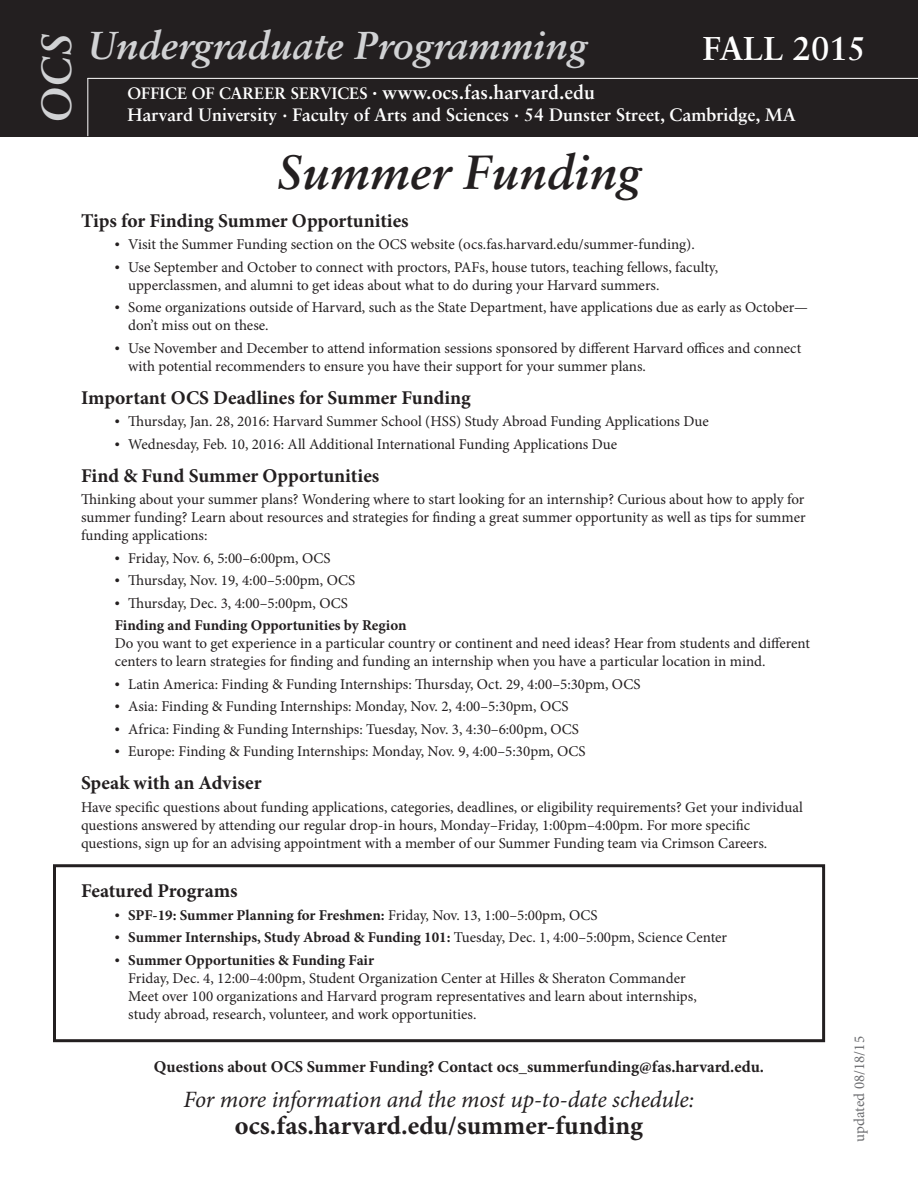
<style>
.page{position:relative;width:918px;height:1188px;background:#fff}
.page>*{position:absolute;margin:0;border:0;box-sizing:border-box;transform-origin:0 0}
.t1{font:italic 700 48px "Sabon LT Std";color:#231f20}
.t2{font:italic 700 42px "Sabon LT Std";color:#d1d2d4}
.t3{font:italic 700 39px "Sabon LT Std";color:#d1d2d4}
.t4{font:700 33px "Sabon LT Std";color:#fff}
.t5{font:700 26.25px "Minion Pro";color:#231f20}
.t6{font:italic 23.4px "Minion Pro";letter-spacing:-.01em;color:#231f20}
.t7{font:700 19.5px "Minion Pro";color:#231f20}
.t8{font:700 19.5px "Sabon LT Std";color:#fff}
.t9{font:700 18px "Sabon LT Std";color:#fff}
.t10{font:700 16.5px "Minion Pro";color:#231f20}
.t11{font:15px/18px "Minion Pro";color:#231f20}
.t12{font:700 15px "Minion Pro";color:#231f20}
.t13{font:15px "Minion Pro";color:#6c6d70}
.s1{font-size:16.5px}
.s2{font-family:"Myriad Pro";font-size:18px}
.s3{font-family:"Myriad Pro";font-weight:400;font-size:18px}
.s4{font-weight:400}
</style>
<div class="page">
<div style="left:0;top:0;width:918px;height:136px;background:#231f20"></div>
<hr style="left:87px;top:78px;width:1px;height:58px;background:#fff">
<hr style="left:87px;top:78px;width:831px;height:1px;background:#fff">
<div style="left:53px;top:864px;width:772px;height:178px;border:3px solid #231f20"></div>
<p class="t2" style="left:31px;top:123px;width:91px;rotate:-90deg">OCS</p>
<p class="t3" style="left:88px;top:22px;width:501px">Undergraduate Programming</p>
<p class="t4" style="left:703px;top:28px;width:165px">FALL 2015</p>
<p class="t8" style="left:128px;top:80px;width:469px"><span class="s1">OFFICE OF CAREER SERVICES</span> · www.ocs.fas.harvard.edu</p>
<p class="t9" style="left:128px;top:104px;width:670px">Harvard University · Faculty of Arts and Sciences · 54 Dunster Street, Cambridge, MA</p>
<p class="t1" style="left:277px;top:143px;width:366px">Summer Funding</p>
<p class="t7" style="left:81px;top:207px;width:329px">Tips for Finding Summer Opportunities</p>
<p class="t11" style="left:115px;top:236px;width:582px"><span class="s2">•</span> Visit the Summer Funding section on the OCS website (ocs.fas.harvard.edu/summer-funding).</p>
<p class="t11" style="left:128px;top:258px;width:591px;text-indent:-14px"><span class="s2">•</span> Use September and October to connect with proctors, PAFs, house tutors, teaching fellows, faculty, upperclassmen, and alumni to get ideas about what to do during your Harvard summers.</p>
<p class="t11" style="left:128px;top:299px;width:681px;text-indent:-14px"><span class="s2">•</span> Some organizations outside of Harvard, such as the State Department, have applications due as early as October— don’t miss out on these.</p>
<p class="t11" style="left:128px;top:339px;width:675px;text-indent:-14px"><span class="s2">•</span> Use November and December to attend information sessions sponsored by different Harvard offices and connect with potential recommenders to ensure you have their support for your summer plans.</p>
<p class="t7" style="left:81px;top:384px;width:391px">Important OCS Deadlines for Summer Funding</p>
<p class="t11" style="left:115px;top:413px;width:596px"><span class="s2">•</span> Thursday, Jan. 28, 2016: Harvard Summer School (HSS) Study Abroad Funding Applications Due</p>
<p class="t11" style="left:115px;top:435px;width:504px"><span class="s2">•</span> Wednesday, Feb. 10, 2016: All Additional International Funding Applications Due</p>
<p class="t7" style="left:81px;top:462px;width:300px">Find &amp; Fund Summer Opportunities</p>
<p class="t11" style="left:81px;top:491px;width:726px;text-align:justify">Thinking about your summer plans? Wondering where to start looking for an internship? Curious about how to apply for summer funding? Learn about resources and strategies for finding a great summer opportunity as well as tips for summer funding applications:</p>
<p class="t11" style="left:115px;top:549px;width:217px"><span class="s2">•</span> Friday, Nov. 6, 5:00–6:00pm, OCS</p>
<p class="t11" style="left:115px;top:572px;width:242px"><span class="s2">•</span> Thursday, Nov. 19, 4:00–5:00pm, OCS</p>
<p class="t11" style="left:115px;top:594px;width:235px"><span class="s2">•</span> Thursday, Dec. 3, 4:00–5:00pm, OCS</p>
<p class="t12" style="left:115px;top:615px;width:293px">Finding and Funding Opportunities by Region</p>
<p class="t11" style="left:115px;top:635px;width:697px">Do you want to get experience in a particular country or continent and need ideas? Hear from students and different centers to learn strategies for finding and funding an internship when you have a particular location in mind.</p>
<p class="t11" style="left:115px;top:675px;width:527px"><span class="s2">•</span> Latin America: Finding &amp; Funding Internships: Thursday, Oct. 29, 4:00–5:30pm, OCS</p>
<p class="t11" style="left:115px;top:698px;width:455px"><span class="s2">•</span> Asia: Finding &amp; Funding Internships: Monday, Nov. 2, 4:00–5:30pm, OCS</p>
<p class="t11" style="left:115px;top:720px;width:466px"><span class="s2">•</span> Africa: Finding &amp; Funding Internships: Tuesday, Nov. 3, 4:30–6:00pm, OCS</p>
<p class="t11" style="left:115px;top:743px;width:472px"><span class="s2">•</span> Europe: Finding &amp; Funding Internships: Monday, Nov. 9, 4:00–5:30pm, OCS</p>
<p class="t7" style="left:81px;top:769px;width:182px">Speak with an Adviser</p>
<p class="t11" style="left:81px;top:798px;width:723px">Have specific questions about funding applications, categories, deadlines, or eligibility requirements? Get your individual questions answered by attending our regular drop-in hours, Monday–Friday, 1:00pm–4:00pm. For more specific questions, sign up for an advising appointment with a member of our Summer Funding team via Crimson Careers.</p>
<p class="t7" style="left:81px;top:877px;width:158px">Featured Programs</p>
<p class="t12" style="left:115px;top:905px;width:484px"><span class="s3">•</span> SPF-19: Summer Planning for Freshmen: <span class="s4">Friday, Nov. 13, 1:00–5:00pm, OCS</span></p>
<p class="t12" style="left:115px;top:927px;width:614px"><span class="s3">•</span> Summer Internships, Study Abroad &amp; Funding 101: <span class="s4">Tuesday, Dec. 1, 4:00–5:00pm, Science Center</span></p>
<p class="t12" style="left:115px;top:950px;width:261px"><span class="s3">•</span> Summer Opportunities &amp; Funding Fair</p>
<p class="t11" style="left:128px;top:969px;width:559px">Friday, Dec. 4, 12:00–4:00pm, Student Organization Center at Hilles &amp; Sheraton Commander</p>
<p class="t11" style="left:128px;top:987px;width:570px">Meet over 100 organizations and Harvard program representatives and learn about internships, study abroad, research, volunteer, and work opportunities.</p>
<p class="t10" style="left:154px;top:1056px;width:612px">Questions about OCS Summer Funding? Contact ocs_summerfunding@fas.harvard.edu.</p>
<p class="t6" style="left:183px;top:1083px;width:513px">For more information and the most up-to-date schedule:</p>
<p class="t5" style="left:235px;top:1107px;width:410px">ocs.fas.harvard.edu/summer-funding</p>
<p class="t13" style="left:849px;top:1142px;width:107px;rotate:-90deg">updated 08/18/15</p>
</div>
